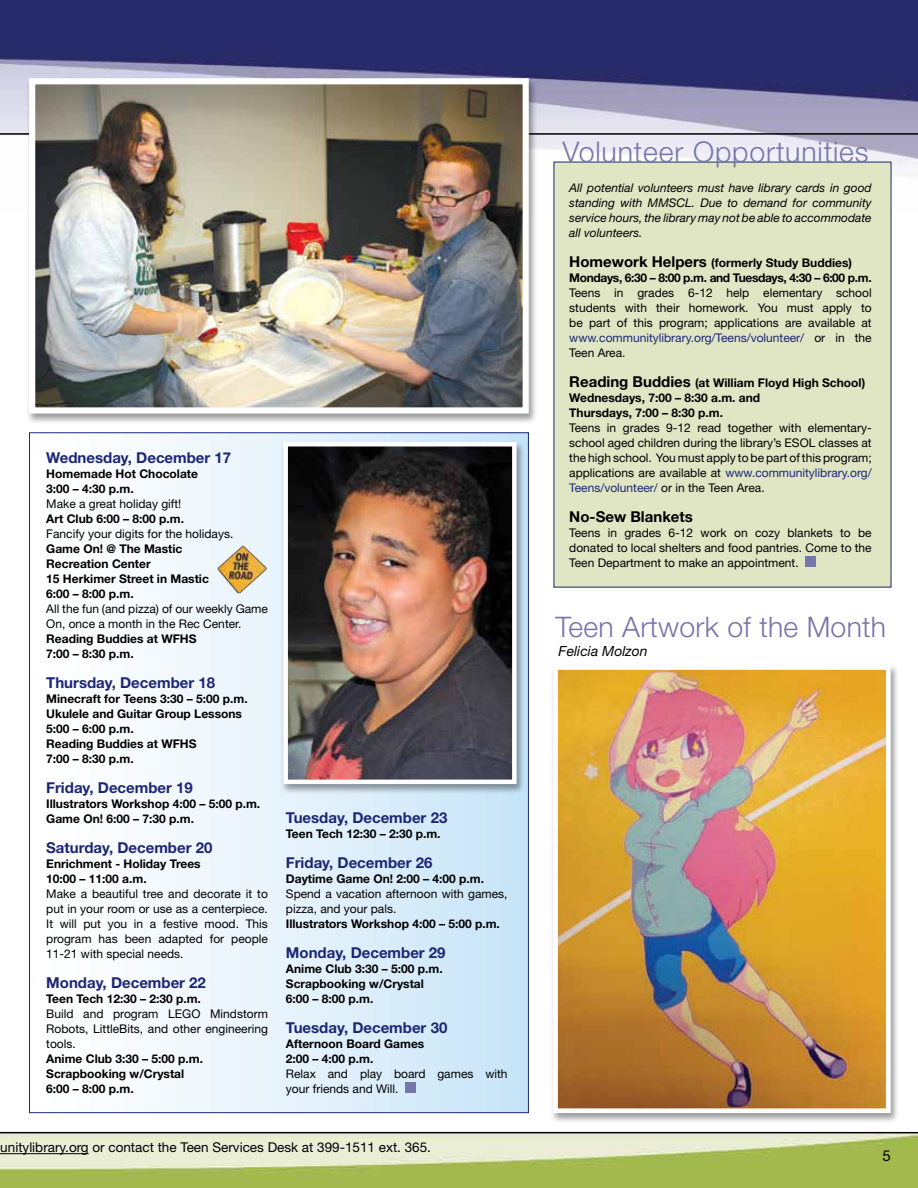
<style>
.page{position:relative;width:918px;height:1188px;background:#fff}
.page>*{position:absolute;margin:0;border:0;box-sizing:border-box;transform-origin:0 0}
.t1{font:300 28.5px "Helvetica Neue";letter-spacing:.03em;color:#7776aa}
.t2{font:300 28.35px "Helvetica Neue";letter-spacing:.01em;color:#7776aa}
.t3{font:700 15px "Helvetica Neue";color:#1c2674}
.t4{font:700 15px "Helvetica Neue";color:#000}
.t5{font:15px "Helvetica Neue";color:#000}
.t6{font:italic 13.95px "Helvetica Neue";color:#000}
.t7{font:13.5px "Helvetica Neue";color:#000}
.t8{font:12px/15px "Helvetica Neue";color:#000;text-align:justify}
.t9{font:700 12px/15px "Helvetica Neue";color:#000}
.t10{font:italic 12px/15px "Helvetica Neue";color:#000;text-align:justify}
.t11{font:700 12px/15px "Helvetica Neue";letter-spacing:-.03em;color:#000}
.s1{font-size:15px}
.s2{color:#1c2674}
</style>
<div class="page">
<img style="left:0;top:1133px;width:918px;height:55px">
<img style="left:0;top:0;width:918px;height:211px">
<hr style="left:0;top:1132px;width:918px;height:1px;background:#000">
<hr style="left:0;top:133px;width:918px;height:2px;background:#000">
<hr style="left:0;top:1153px;width:89px;height:1px;background:#000">
<div style="left:29px;top:433px;width:499px;height:680px;background:linear-gradient(to right,#fff,#c9e5f8)"></div>
<img style="left:217px;top:546px;width:50px;height:47px">
<div style="left:26px;top:77px;width:512px;height:347px;background:#000;opacity:.4"></div>
<img style="left:36px;top:85px;width:486px;height:322px">
<div style="left:29px;top:78px;width:500px;height:336px;border:6px solid #fff"></div>
<div style="left:554px;top:162px;width:337px;height:426px;background:#e0e5c4"></div>
<div style="left:805px;top:557px;width:11px;height:10px;background:#7776aa"></div>
<div style="left:550px;top:664px;width:349px;height:460px;background:#000;opacity:.4"></div>
<img style="left:559px;top:671px;width:326px;height:436px">
<div style="left:553px;top:665px;width:338px;height:448px;border:5px solid #fff"></div>
<div style="left:405px;top:1083px;width:10px;height:10px;background:#7776aa"></div>
<div style="left:280px;top:441px;width:245px;height:354px;background:#000;opacity:.4"></div>
<img style="left:288px;top:447px;width:224px;height:332px">
<div style="left:283px;top:442px;width:234px;height:342px;border:4px solid #fff"></div>
<p class="t3" style="left:46px;top:448px;width:187px">Wednesday, December 17</p>
<p class="t9" style="left:46px;top:466px;width:153px">Homemade Hot Chocolate<br>3:00 – 4:30 p.m.</p>
<p class="t8" style="left:46px;top:496px;width:137px">Make a great holiday gift!</p>
<p class="t9" style="left:46px;top:511px;width:139px">Art Club 6:00 – 8:00 p.m.</p>
<p class="t8" style="left:46px;top:526px;width:189px">Fancify your digits for the holidays.</p>
<p class="t9" style="left:46px;top:541px;width:164px">Game On! @ The Mastic<br>Recreation Center<br>15 Herkimer Street in Mastic<br>6:00 – 8:00 p.m.</p>
<p class="t8" style="left:46px;top:601px;width:223px">All the fun (and pizza) of our weekly Game<br>On, once a month in the Rec Center.</p>
<p class="t9" style="left:46px;top:631px;width:152px">Reading Buddies at WFHS<br>7:00 – 8:30 p.m.</p>
<p class="t3" style="left:46px;top:673px;width:170px">Thursday, December 18</p>
<p class="t9" style="left:46px;top:691px;width:203px">Minecraft for Teens 3:30 – 5:00 p.m.<br>Ukulele and Guitar Group Lessons<br>5:00 – 6:00 p.m.<br>Reading Buddies at WFHS<br>7:00 – 8:30 p.m.</p>
<p class="t3" style="left:46px;top:778px;width:148px">Friday, December 19</p>
<p class="t9" style="left:46px;top:796px;width:215px">Illustrators Workshop 4:00 – 5:00 p.m.<br>Game On! 6:00 – 7:30 p.m.</p>
<p class="t3" style="left:46px;top:838px;width:168px">Saturday, December 20</p>
<p class="t9" style="left:46px;top:856px;width:156px">Enrichment - Holiday Trees<br>10:00 – 11:00 a.m.</p>
<p class="t8" style="left:46px;top:886px;width:223px">Make a beautiful tree and decorate it to put in your room or use as a centerpiece.<br>It will put you in a festive mood. This program has been adapted for people 11-21 with special needs.</p>
<p class="t3" style="left:46px;top:973px;width:161px">Monday, December 22</p>
<p class="t9" style="left:46px;top:991px;width:156px">Teen Tech 12:30 – 2:30 p.m.</p>
<p class="t8" style="left:46px;top:1006px;width:223px">Build and program LEGO Mindstorm Robots, LittleBits, and other engineering tools.</p>
<p class="t9" style="left:46px;top:1051px;width:158px">Anime Club 3:30 – 5:00 p.m.<br>Scrapbooking w/Crystal<br>6:00 – 8:00 p.m.</p>
<p class="t3" style="left:286px;top:808px;width:163px">Tuesday, December 23</p>
<p class="t9" style="left:286px;top:826px;width:156px">Teen Tech 12:30 – 2:30 p.m.</p>
<p class="t3" style="left:286px;top:853px;width:148px">Friday, December 26</p>
<p class="t9" style="left:286px;top:871px;width:200px">Daytime Game On! 2:00 – 4:00 p.m.</p>
<p class="t8" style="left:286px;top:886px;width:223px">Spend a vacation afternoon with games, pizza, and your pals.</p>
<p class="t9" style="left:286px;top:916px;width:215px">Illustrators Workshop 4:00 – 5:00 p.m.</p>
<p class="t3" style="left:286px;top:943px;width:161px">Monday, December 29</p>
<p class="t9" style="left:286px;top:961px;width:158px">Anime Club 3:30 – 5:00 p.m.<br>Scrapbooking w/Crystal<br>6:00 – 8:00 p.m.</p>
<p class="t3" style="left:286px;top:1018px;width:163px">Tuesday, December 30</p>
<p class="t9" style="left:286px;top:1036px;width:140px">Afternoon Board Games<br>2:00 – 4:00 p.m.</p>
<p class="t8" style="left:286px;top:1066px;width:223px">Relax and play board games with your friends and Will.</p>
<p class="t7" style="left:0;top:1139px;width:432px">unitylibrary.org or contact the Teen Services Desk at 399-1511 ext. 365.</p>
<h1 class="t1" style="left:563px;top:134px;width:307px">Volunteer Opportunities</h1>
<p class="t10" style="left:569px;top:180px;width:304px">All potential volunteers must have library cards in good standing with MMSCL. Due to demand for community service hours, the library may not be able to accommodate all volunteers.</p>
<p class="t11" style="left:569px;top:255px;width:304px"><span class="s1">Homework Helpers</span> (formerly Study Buddies)<br>Mondays, 6:30 – 8:00 p.m. and Tuesdays, 4:30 – 6:00 p.m.</p>
<p class="t8" style="left:569px;top:285px;width:304px">Teens in grades 6-12 help elementary school students with their homework. You must apply to be part of this program; applications are available at <span class="s2">www.communitylibrary.org/Teens/volunteer/</span> or in the Teen Area.</p>
<p class="t9" style="left:569px;top:375px;width:297px"><span class="s1">Reading Buddies</span> (at William Floyd High School)<br>Wednesdays, 7:00 – 8:30 a.m. and<br>Thursdays, 7:00 – 8:30 p.m.</p>
<p class="t8" style="left:569px;top:420px;width:304px">Teens in grades 9-12 read together with elementary&shy;school aged children during the library’s ESOL classes at the high school. You must apply to be part of this program; applications are available at <span class="s2">www.communitylibrary.org/ Teens/volunteer/</span> or in the Teen Area.</p>
<p class="t4" style="left:569px;top:507px;width:125px">No-Sew Blankets</p>
<p class="t8" style="left:569px;top:525px;width:304px">Teens in grades 6-12 work on cozy blankets to be donated to local shelters and food pantries. Come to the Teen Department to make an appointment.</p>
<h2 class="t2" style="left:556px;top:609px;width:332px">Teen Artwork of the Month</h2>
<p class="t6" style="left:559px;top:643px;width:90px">Felicia Molzon</p>
<p class="t5" style="left:883px;top:1147px;width:10px">5</p>
</div>
